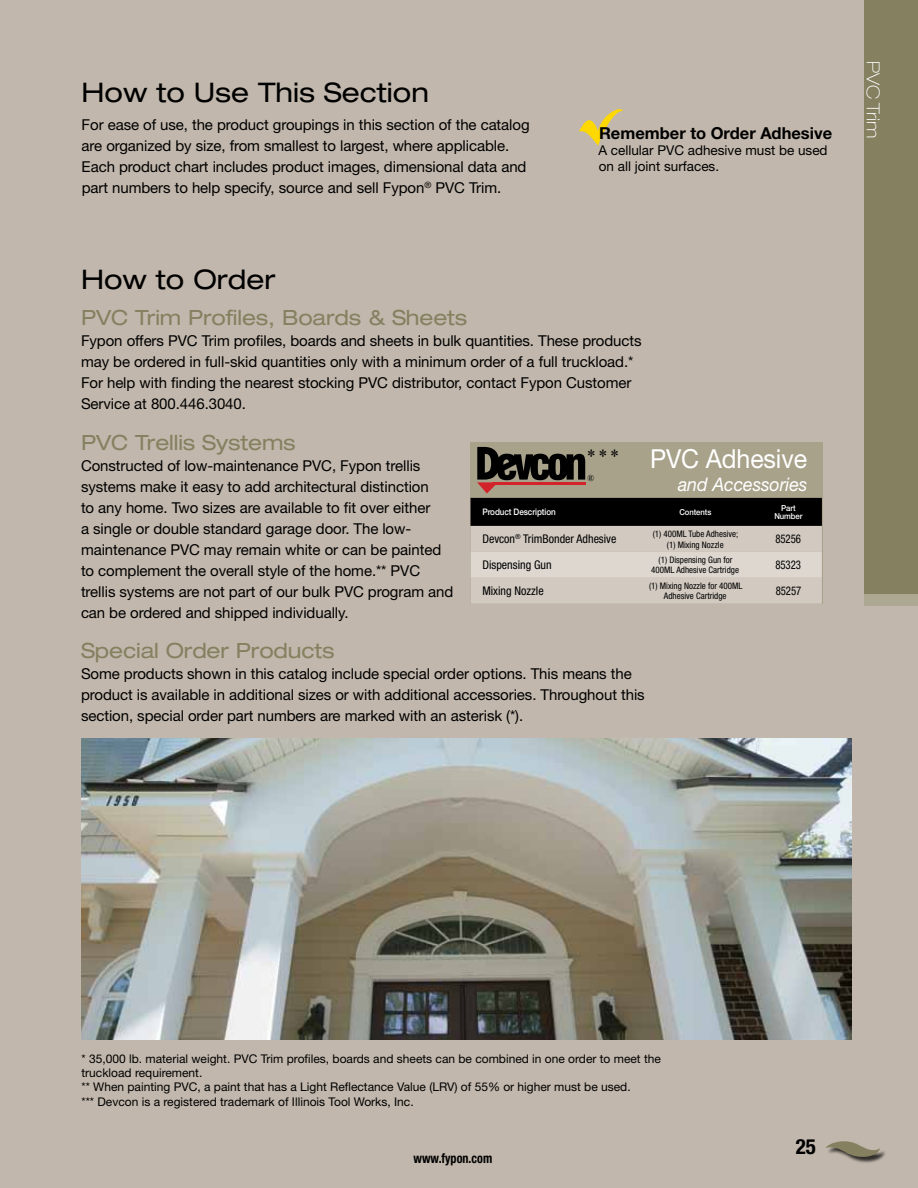
<style>
.page{position:relative;width:918px;height:1188px;background:#c1b7ac}
.page>*{position:absolute;margin:0;border:0;box-sizing:border-box;transform-origin:0 0}
.t1{font:expanded 27px "Helvetica Neue LT Std";color:#000}
.t2{font:26.25px "Helvetica Neue LT Std";letter-spacing:-.005em;color:#fff;scale:.95 1}
.t3{font:expanded 21px "Helvetica Neue LT Std";letter-spacing:-.005em;color:#858060}
.t4{font:700 condensed 21px "Helvetica Neue LT Std";color:#000}
.t5{font:italic 18.75px "Helvetica Neue LT Std";letter-spacing:-.005em;color:#fff;scale:.95 1}
.t6{font:100 expanded 18px "Helvetica Neue LT Std";color:#fff}
.t7{font:18px "Times New Roman";color:#000}
.t8{font:700 16.5px "Helvetica Neue LT Std";color:#000}
.t9{font:15px/21px "Helvetica Neue LT Std";letter-spacing:-.005em;color:#000}
.t10{font:13.5px/16.2px "Helvetica Neue LT Std";color:#000}
.t11{font:700 condensed 13.5px "Helvetica Neue LT Std";color:#000;scale:.9 1}
.t12{font:12px/14.4px "Helvetica Neue LT Std";color:#000}
.t13{font:condensed 12px "Helvetica Neue LT Std";color:#000}
.t14{font:condensed 12px "Helvetica Neue LT Std";color:#000;scale:.9 1}
.t15{font:condensed 9px/10.8px "Helvetica Neue LT Std";color:#000;text-align:center}
.t16{font:500 9px "Helvetica Neue LT Std";letter-spacing:-.01em;color:#fff;scale:.9 1}
.t17{font:9px "Times New Roman";color:#000}
.t18{font:500 8.25px/8.2px "Helvetica Neue LT Std";letter-spacing:-.01em;color:#fff;text-align:center;scale:.94 1}
</style>
<div class="page">
<div style="left:864px;top:594px;width:54px;height:12px;background:#ada892"></div>
<div style="left:864px;top:0;width:54px;height:594px;background:#858060"></div>
<hr style="left:0;top:711px;width:1px;height:477px;background:#000">
<div style="left:471px;top:442px;width:352px;height:162px;background:#a8a28b"></div>
<svg style="left:471px;top:447px;width:351px;height:157px"></svg>
<img style="left:81px;top:739px;width:770px;height:301px">
<div style="left:826px;top:1142px;width:61px;height:22px;background:#000;opacity:.75"></div>
<svg style="left:825px;top:1141px;width:55px;height:17px"></svg>
<svg style="left:579px;top:109px;width:44px;height:37px"></svg>
<h1 class="t1" style="left:82px;top:76px;width:349px">How to Use This Section</h1>
<p class="t9" style="left:82px;top:114px;width:450px">For ease of use, the product groupings in this section of the catalog are organized by size, from smallest to largest, where applicable.<br>Each product chart includes product images, dimensional data and part numbers to help specify, source and sell Fypon<sup>®</sup> PVC Trim.</p>
<p class="t8" style="left:599px;top:123px;width:235px">Remember to Order Adhesive</p>
<p class="t10" style="left:598px;top:142px;width:231px">A cellular PVC adhesive must be used on all joint surfaces.</p>
<h1 class="t1" style="left:81px;top:263px;width:196px">How to Order</h1>
<h3 class="t3" style="left:81px;top:305px;width:388px">PVC Trim Profiles, Boards &amp; Sheets</h3>
<p class="t9" style="left:81px;top:330px;width:562px">Fypon offers PVC Trim profiles, boards and sheets in bulk quantities. These products may be ordered in full-skid quantities only with a minimum order of a full truckload.* For help with finding the nearest stocking PVC distributor, contact Fypon Customer Service at 800.446.3040.</p>
<h3 class="t3" style="left:81px;top:430px;width:216px">PVC Trellis Systems</h3>
<p class="t9" style="left:81px;top:455px;width:374px">Constructed of low-maintenance PVC, Fypon trellis systems make it easy to add architectural distinction<br>to any home. Two sizes are available to fit over either<br>a single or double standard garage door. The low&shy;maintenance PVC may remain white or can be painted to complement the overall style of the home.** PVC trellis systems are not part of our bulk PVC program and can be ordered and shipped individually.</p>
<h3 class="t3" style="left:81px;top:638px;width:255px">Special Order Products</h3>
<p class="t9" style="left:81px;top:663px;width:565px">Some products shown in this catalog include special order options. This means the product is available in additional sizes or with additional accessories. Throughout this section, special order part numbers are marked with an asterisk (*).</p>
<h2 class="t2" style="left:650px;top:443px;width:167px">PVC Adhesive</h2>
<p class="t5" style="left:678px;top:473px;width:138px">and Accessories</p>
<p class="t7" style="left:587px;top:444px;width:34px">* **</p>
<p class="t17" style="left:587px;top:472px;width:8px">®</p>
<p class="t16" style="left:482px;top:507px;width:83px">Product Description</p>
<p class="t18" style="left:679px;top:508px;width:36px">Contents</p>
<p class="t18" style="left:774px;top:504px;width:31px">Part<br>Number</p>
<p class="t13" style="left:482px;top:532px;width:136px">Devcon<sup>®</sup> TrimBonder Adhesive</p>
<p class="t15" style="left:653px;top:528px;width:87px">(1) 400ML Tube Adhesive; (1) Mixing Nozzle</p>
<p class="t14" style="left:775px;top:532px;width:30px">85256</p>
<p class="t13" style="left:482px;top:558px;width:71px">Dispensing Gun</p>
<p class="t15" style="left:651px;top:554px;width:89px">(1) Dispensing Gun for<br>400ML Adhesive Cartridge</p>
<p class="t14" style="left:775px;top:558px;width:30px">85323</p>
<p class="t13" style="left:482px;top:584px;width:63px">Mixing Nozzle</p>
<p class="t15" style="left:649px;top:580px;width:95px">(1) Mixing Nozzle for 400ML<br>Adhesive Cartridge</p>
<p class="t14" style="left:776px;top:584px;width:30px">85257</p>
<p class="t6" style="left:884px;top:61px;width:80px;rotate:90deg">PVC Trim</p>
<p class="t12" style="left:81px;top:1051px;width:581px">* 35,000 lb. material weight. PVC Trim profiles, boards and sheets can be combined in one order to meet the truckload requirement.<br>** When painting PVC, a paint that has a Light Reflectance Value (LRV) of 55% or higher must be used.<br>*** Devcon is a registered trademark of Illinois Tool Works, Inc.</p>
<p class="t11" style="left:414px;top:1150px;width:89px">www.fypon.com</p>
<h3 class="t4" style="left:796px;top:1134px;width:22px">25</h3>
</div>
